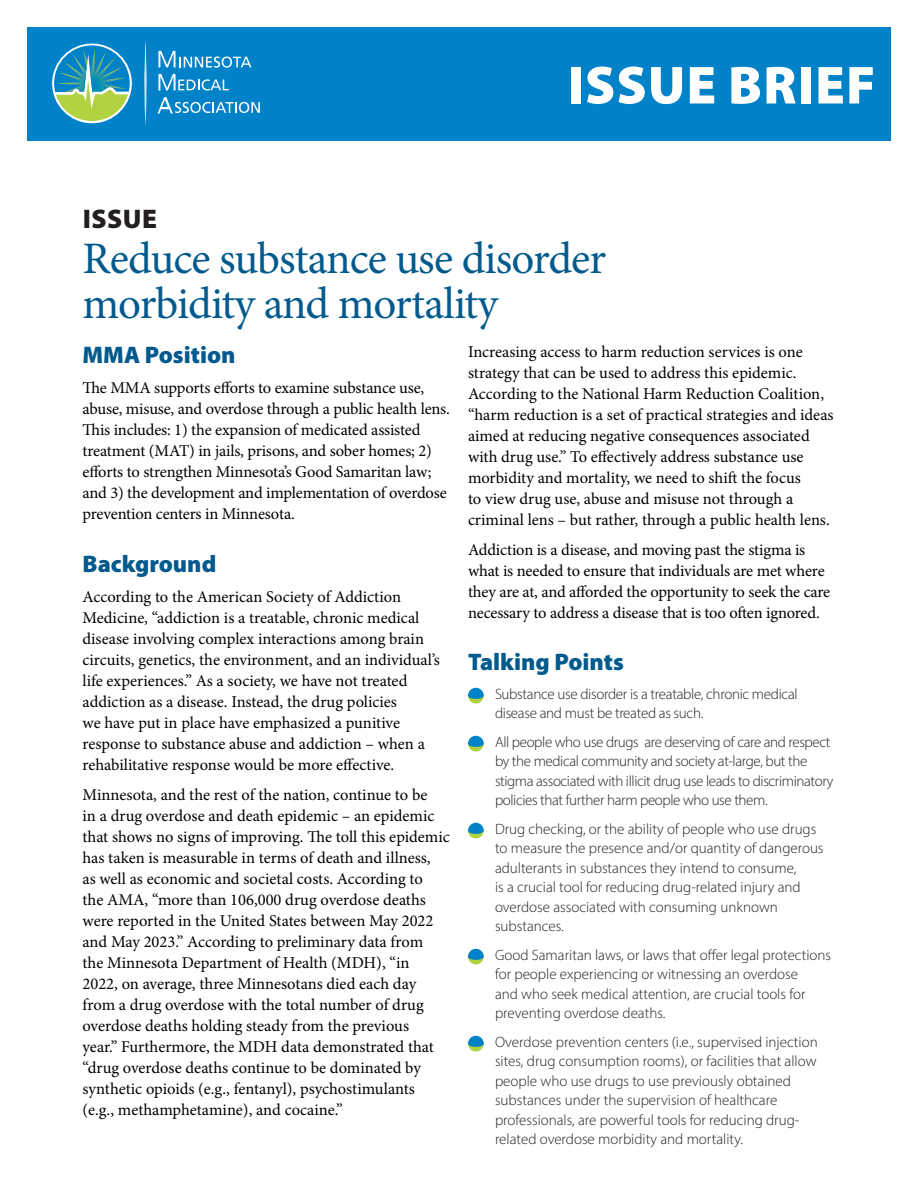
<style>
.page{position:relative;width:918px;height:1188px;background:#fff}
.page>*{position:absolute;margin:0;border:0;box-sizing:border-box;transform-origin:0 0}
.t1{font:900 54px "Myriad Pro";letter-spacing:.02em;color:#fff}
.Headline{font:45px/45px "Minion Pro";letter-spacing:-.02em;color:#005a8d}
.Issue{font:900 27px "Myriad Pro";letter-spacing:.02em;color:#231f20}
.Subhead{font:900 24px "Myriad Pro";color:#005a8d}
.BodyCopy{font:16.5px/21px "Minion Pro";letter-spacing:-.005em;color:#000}
.Bullets{font:300 15px/19.5px "Myriad Pro";color:#231f20}
.Bullets-2{font:300 15px/19.5px "Myriad Pro";letter-spacing:-.025em;color:#231f20}
.Bullets-3{font:300 15px/19.5px "Myriad Pro";letter-spacing:-.02em;color:#231f20}
</style>
<div class="page">
<div style="left:27px;top:27px;width:864px;height:113px;background:#0082c8"></div>
<svg style="left:144px;top:41px;width:3px;height:84px"></svg>
<svg style="left:158px;top:51px;width:93px;height:17px"></svg>
<svg style="left:157px;top:97px;width:103px;height:17px"></svg>
<svg style="left:158px;top:74px;width:71px;height:17px"></svg>
<svg style="left:54px;top:45px;width:76px;height:76px"></svg>
<svg style="left:468px;top:688px;width:16px;height:15px"></svg>
<svg style="left:468px;top:736px;width:16px;height:15px"></svg>
<svg style="left:468px;top:823px;width:16px;height:15px"></svg>
<svg style="left:468px;top:949px;width:16px;height:15px"></svg>
<svg style="left:468px;top:1036px;width:16px;height:15px"></svg>
<h1 class="t1" style="left:567px;top:49px;width:310px">ISSUE BRIEF</h1>
<p class="Issue" style="left:83px;top:201px;width:76px">ISSUE</p>
<p class="Headline" style="left:82px;top:236px;width:525px">Reduce substance use disorder morbidity and mortality</p>
<p class="Subhead" style="left:82px;top:339px;width:155px">MMA Position</p>
<p class="BodyCopy" style="left:82px;top:377px;width:369px">The MMA supports efforts to examine substance use, abuse, misuse, and overdose through a public health lens.<br>This includes: 1) the expansion of medicated assisted treatment (MAT) in jails, prisons, and sober homes; 2) efforts to strengthen Minnesota’s Good Samaritan law; and 3) the development and implementation of overdose prevention centers in Minnesota.</p>
<p class="Subhead" style="left:82px;top:547px;width:135px">Background</p>
<p class="BodyCopy" style="left:82px;top:586px;width:359px">According to the American Society of Addiction Medicine, “addiction is a treatable, chronic medical disease involving complex interactions among brain circuits, genetics, the environment, and an individual’s life experiences.” As a society, we have not treated addiction as a disease. Instead, the drug policies<br>we have put in place have emphasized a punitive response to substance abuse and addiction – when a rehabilitative response would be more effective.</p>
<p class="BodyCopy" style="left:82px;top:784px;width:369px">Minnesota, and the rest of the nation, continue to be<br>in a drug overdose and death epidemic – an epidemic that shows no signs of improving. The toll this epidemic has taken is measurable in terms of death and illness,<br>as well as economic and societal costs. According to<br>the AMA, “more than 106,000 drug overdose deaths were reported in the United States between May 2022 and May 2023.” According to preliminary data from<br>the Minnesota Department of Health (MDH), “in<br>2022, on average, three Minnesotans died each day from a drug overdose with the total number of drug overdose deaths holding steady from the previous<br>year.” Furthermore, the MDH data demonstrated that “drug overdose deaths continue to be dominated by synthetic opioids (e.g., fentanyl), psychostimulants (e.g., methamphetamine), and cocaine.”</p>
<p class="BodyCopy" style="left:468px;top:341px;width:367px">Increasing access to harm reduction services is one strategy that can be used to address this epidemic.<br>According to the National Harm Reduction Coalition, “harm reduction is a set of practical strategies and ideas aimed at reducing negative consequences associated with drug use.” To effectively address substance use morbidity and mortality, we need to shift the focus<br>to view drug use, abuse and misuse not through a criminal lens – but rather, through a public health lens.</p>
<p class="BodyCopy" style="left:468px;top:539px;width:364px">Addiction is a disease, and moving past the stigma is what is needed to ensure that individuals are met where they are at, and afforded the opportunity to seek the care necessary to address a disease that is too often ignored.</p>
<p class="Subhead" style="left:468px;top:646px;width:157px">Talking Points</p>
<p class="Bullets-3" style="left:495px;top:684px;width:304px">Substance use disorder is a treatable, chronic medical disease and must be treated as such.</p>
<p class="Bullets-2" style="left:495px;top:732px;width:340px">All people who use drugs are deserving of care and respect by the medical community and society at-large, but the stigma associated with illicit drug use leads to discriminatory policies that further harm people who use them.</p>
<p class="Bullets" style="left:495px;top:819px;width:330px">Drug checking, or the ability of people who use drugs to measure the presence and/or quantity of dangerous adulterants in substances they intend to consume,<br>is a crucial tool for reducing drug-related injury and overdose associated with consuming unknown substances.</p>
<p class="Bullets" style="left:495px;top:945px;width:338px">Good Samaritan laws, or laws that offer legal protections for people experiencing or witnessing an overdose<br>and who seek medical attention, are crucial tools for preventing overdose deaths.</p>
<p class="Bullets" style="left:495px;top:1032px;width:324px">Overdose prevention centers (i.e., supervised injection sites, drug consumption rooms), or facilities that allow people who use drugs to use previously obtained substances under the supervision of healthcare professionals, are powerful tools for reducing drug&shy;related overdose morbidity and mortality.</p>
</div>
